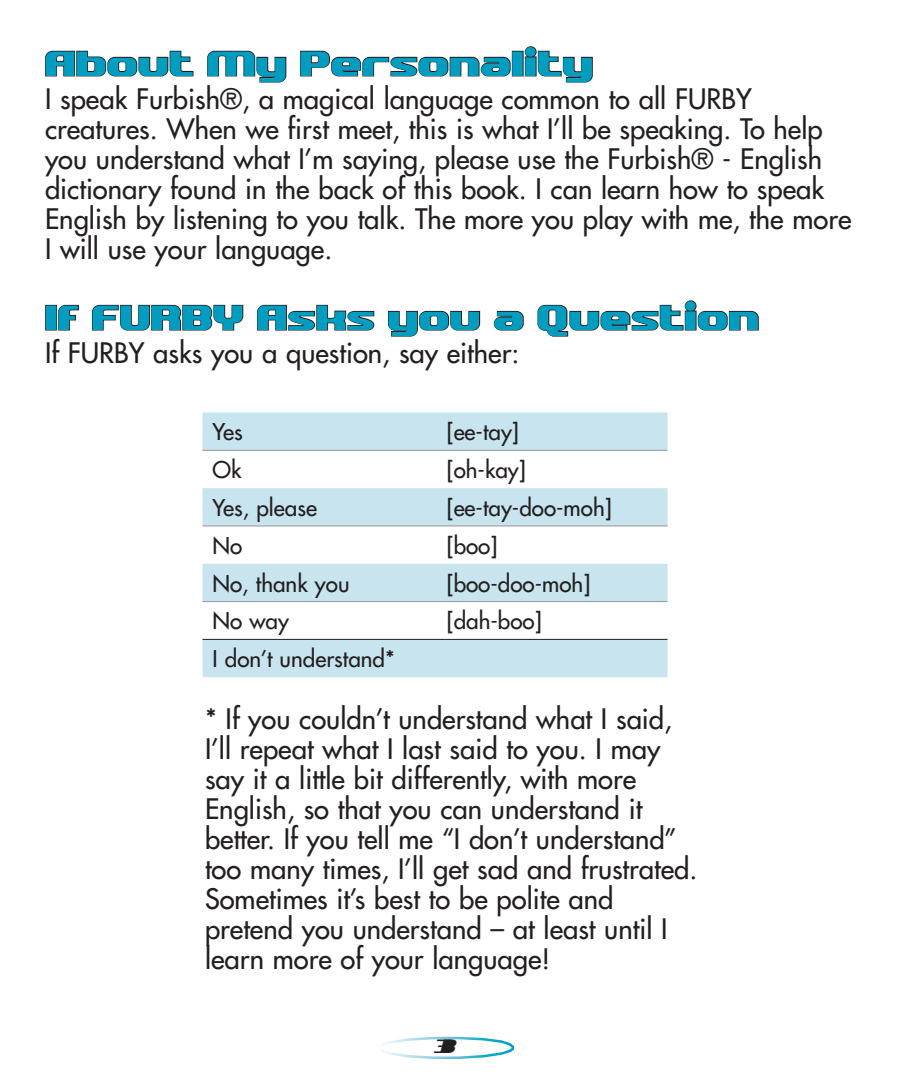
<style>
.page{position:relative;width:900px;height:1080px;background:#fff}
.page>*{position:absolute;margin:0;border:0;box-sizing:border-box;transform-origin:0 0}
.t1{font:700 36.25px "SF Quartzite";letter-spacing:.025em;color:#009dc0}
.t2{font:27.5px/30px "Futura";color:#231f20}
.t3{font:22.5px "Futura";color:#231f20}
.t4{font:italic 20px "SF Quartzite Extended";color:#231f20}
</style>
<div class="page">
<div style="left:378px;top:1037px;width:136px;height:22px;border:2px solid #fff;border-radius:50%"></div>
<svg style="left:45px;top:50px;width:149px;height:27px"></svg>
<svg style="left:207px;top:50px;width:80px;height:33px"></svg>
<svg style="left:300px;top:50px;width:211px;height:27px"></svg>
<div style="left:512px;top:51px;width:12px;height:25px;border:2px solid #231f20"></div>
<svg style="left:524px;top:46px;width:69px;height:37px"></svg>
<div style="left:45px;top:305px;width:12px;height:26px;border:2px solid #231f20"></div>
<svg style="left:58px;top:304px;width:21px;height:27px"></svg>
<svg style="left:92px;top:304px;width:152px;height:27px"></svg>
<svg style="left:257px;top:304px;width:118px;height:27px"></svg>
<svg style="left:388px;top:310px;width:93px;height:27px"></svg>
<svg style="left:493px;top:310px;width:31px;height:21px"></svg>
<svg style="left:537px;top:300px;width:222px;height:37px"></svg>
<svg style="left:202px;top:412px;width:466px;height:265px;fill:#c8e5ef"></svg>
<hr style="left:202px;top:450px;width:235px;height:1px;background:#939598">
<hr style="left:437px;top:450px;width:231px;height:1px;background:#939598">
<hr style="left:202px;top:526px;width:235px;height:1px;background:#939598">
<hr style="left:437px;top:526px;width:231px;height:1px;background:#939598">
<hr style="left:202px;top:601px;width:235px;height:1px;background:#939598">
<hr style="left:437px;top:601px;width:231px;height:1px;background:#939598">
<hr style="left:202px;top:639px;width:235px;height:1px;background:#231f20">
<hr style="left:437px;top:639px;width:231px;height:1px;background:#231f20">
<h1 class="t1" style="left:45px;top:45px;width:549px">About My Personality</h1>
<p class="t2" style="left:45px;top:84px;width:808px">I speak Furbish®, a magical language common to all FURBY creatures. When we first meet, this is what I’ll be speaking. To help you understand what I’m saying, please use the Furbish® - English dictionary found in the back of this book. I can learn how to speak English by listening to you talk. The more you play with me, the more I will use your language.</p>
<h1 class="t1" style="left:45px;top:299px;width:715px">If FURBY Asks you a Question</h1>
<p class="t2" style="left:45px;top:338px;width:476px">If FURBY asks you a question, say either:</p>
<p class="t3" style="left:212px;top:417px;width:32px">Yes</p>
<p class="t3" style="left:447px;top:417px;width:74px">[ee-tay]</p>
<p class="t3" style="left:212px;top:455px;width:31px">Ok</p>
<p class="t3" style="left:447px;top:455px;width:81px">[oh-kay]</p>
<p class="t3" style="left:212px;top:493px;width:106px">Yes, please</p>
<p class="t3" style="left:447px;top:493px;width:167px">[ee-tay-doo-moh]</p>
<p class="t3" style="left:212px;top:531px;width:31px">No</p>
<p class="t3" style="left:447px;top:531px;width:52px">[boo]</p>
<p class="t3" style="left:212px;top:569px;width:139px">No, thank you</p>
<p class="t3" style="left:447px;top:569px;width:145px">[boo-doo-moh]</p>
<p class="t3" style="left:212px;top:606px;width:78px">No way</p>
<p class="t3" style="left:447px;top:606px;width:97px">[dah-boo]</p>
<p class="t3" style="left:212px;top:644px;width:184px">I don’t understand*</p>
<p class="t2" style="left:205px;top:704px;width:494px">* If you couldn’t understand what I said, I’ll repeat what I last said to you. I may say it a little bit differently, with more English, so that you can understand it better. If you tell me “I don’t understand” too many times, I’ll get sad and frustrated.<br>Sometimes it’s best to be polite and pretend you understand – at least until I learn more of your language!</p>
<p class="t4" style="left:435px;top:1037px;width:24px">31</p>
</div>
